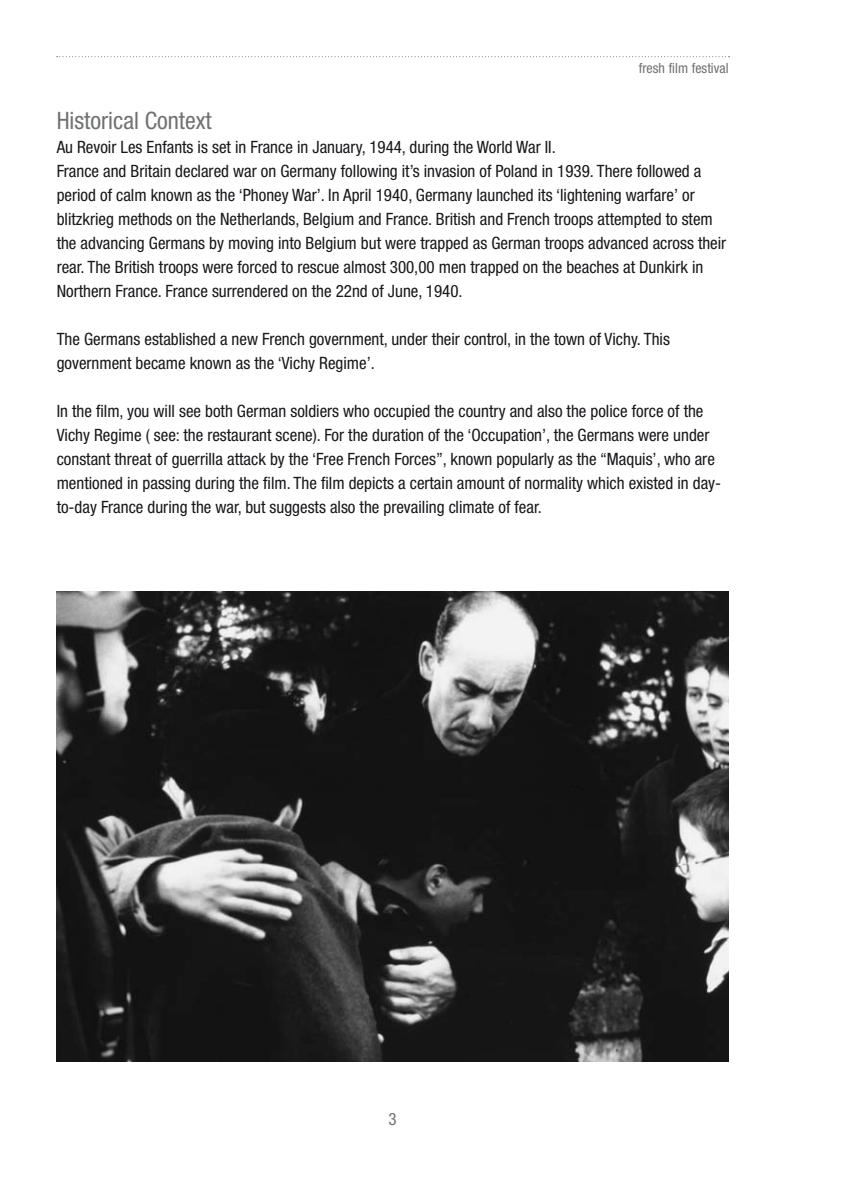
<style>
.page{position:relative;width:842px;height:1191px;background:#fff}
.page>*{position:absolute;margin:0;border:0;box-sizing:border-box;transform-origin:0 0}
.t1{font:condensed 24px "Helvetica Neue LT";color:#707173}
.t2{font:condensed 17px/24px "Helvetica Neue LT";color:#1a171b}
.t3{font:condensed 17px "Helvetica Neue LT";color:#707173}
.t4{font:condensed 14px "Helvetica Neue LT";color:#707173}
</style>
<div class="page">
<svg style="left:57px;top:56px;width:673px;height:1px"></svg>
<img style="left:57px;top:591px;width:672px;height:470px">
<p class="t4" style="left:639px;top:60px;width:91px">fresh film festival</p>
<h1 class="t1" style="left:57px;top:106px;width:157px">Historical Context</h1>
<p class="t2" style="left:57px;top:135px;width:671px">Au Revoir Les Enfants is set in France in January, 1944, during the World War II.<br>France and Britain declared war on Germany following it’s invasion of Poland in 1939. There followed a period of calm known as the ‘Phoney War’. In April 1940, Germany launched its ‘lightening warfare’ or blitzkrieg methods on the Netherlands, Belgium and France. British and French troops attempted to stem the advancing Germans by moving into Belgium but were trapped as German troops advanced across their rear. The British troops were forced to rescue almost 300,00 men trapped on the beaches at Dunkirk in Northern France. France surrendered on the 22nd of June, 1940.</p>
<p class="t2" style="left:57px;top:327px;width:615px">The Germans established a new French government, under their control, in the town of Vichy. This government became known as the ‘Vichy Regime’.</p>
<p class="t2" style="left:57px;top:399px;width:666px">In the film, you will see both German soldiers who occupied the country and also the police force of the Vichy Regime ( see: the restaurant scene). For the duration of the ‘Occupation’, the Germans were under constant threat of guerrilla attack by the ‘Free French Forces”, known popularly as the “Maquis’, who are mentioned in passing during the film. The film depicts a certain amount of normality which existed in day&shy;to-day France during the war, but suggests also the prevailing climate of fear.</p>
<p class="t3" style="left:389px;top:1109px;width:10px">3</p>
</div>
